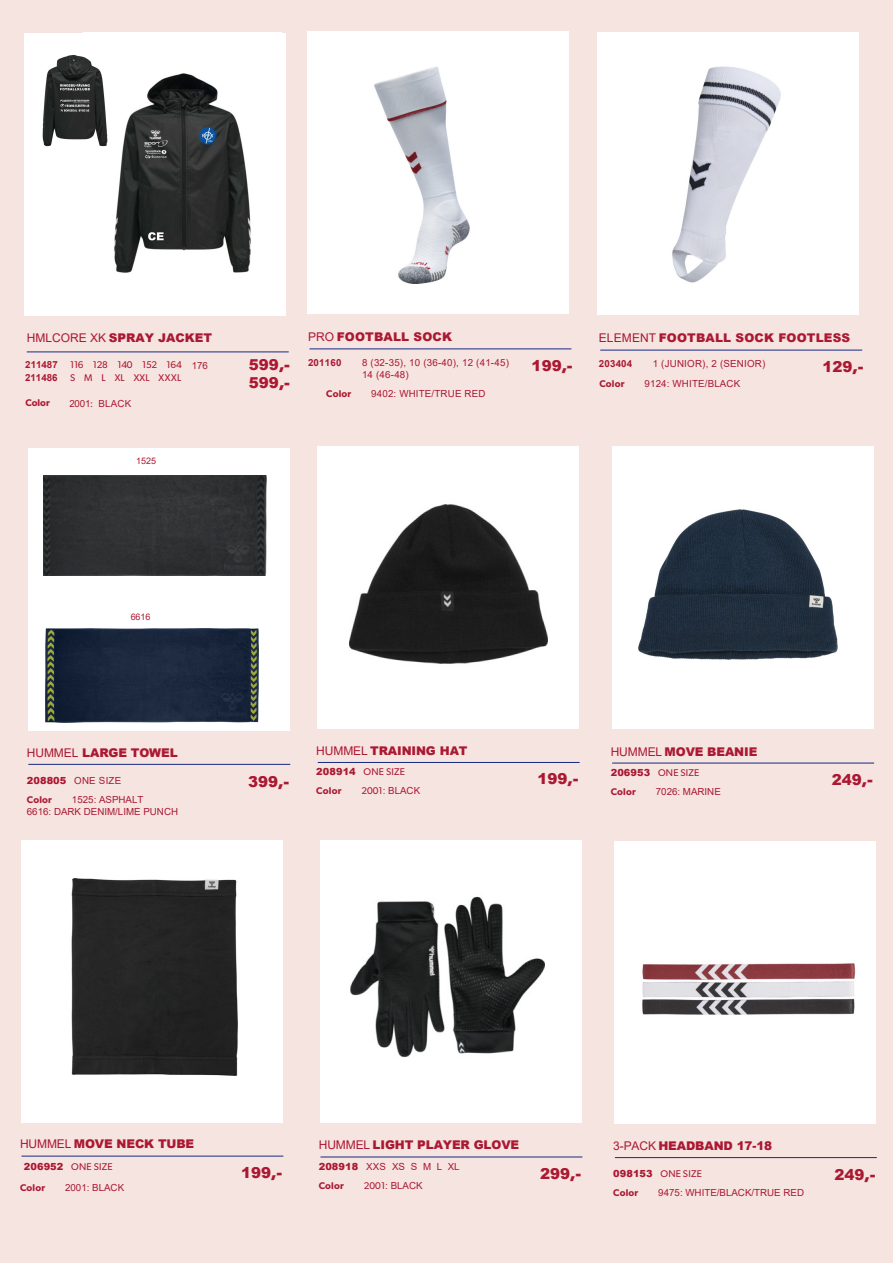
<style>
.page{position:relative;width:893px;height:1263px;background:#f6e4e0}
.page>*{position:absolute;margin:0;border:0;box-sizing:border-box;transform-origin:0 0}
.t1{font:900 15px/17.7px "Arial";color:#ab1832}
.t2{font:900 12px "Arial";letter-spacing:-.01em;color:#ab1832}
.t3{font:900 12px "Arial";letter-spacing:.015em;color:#ab1832}
.t4{font:9.75px/19.4px "Arial";color:#ab1832}
.t5{font:9.75px/19.4px "Gibson";letter-spacing:.02em;color:#ab1832}
.t6{font:9.75px "Arial";letter-spacing:.02em;color:#ab1832}
.t7{font:600 9.75px "Gibson";letter-spacing:.02em;color:#ab1832}
.t8{font:9.75px "Arial";color:#ab1832}
.t9{font:700 9.75px "Arial";letter-spacing:.01em;color:#ab1832}
.t10{font:9.75px "Gibson";letter-spacing:-.025em;color:#ab1832}
.t11{font:9.75px "Gibson";letter-spacing:.04em;color:#ab1832}
.t12{font:9px "Arial";letter-spacing:-.005em;color:#ab1832}
.s1{font-weight:400}
.s2{font-family:"Gibson";font-weight:700}
.s3{font-family:"Gibson"}
.s4{font-weight:900}
.s5{font-family:"Arial";font-weight:900}
.s6{font-weight:600}
.s7{font-style:inherit}
</style>
<div class="page">
<div style="left:614px;top:841px;width:262px;height:283px;background:#fff"></div>
<hr style="left:615px;top:1157px;width:262px;height:1px;background:#172983">
<img style="left:642px;top:963px;width:214px;height:52px">
<div style="left:21px;top:840px;width:262px;height:282px;background:#fff"></div>
<hr style="left:21px;top:1156px;width:262px;height:1px;background:#172983">
<div style="left:71px;top:878px;width:167px;height:197px;background:#252525"></div>
<div style="left:320px;top:840px;width:262px;height:283px;background:#fff"></div>
<hr style="left:320px;top:1157px;width:262px;height:1px;background:#172983">
<img style="left:350px;top:896px;width:195px;height:162px">
<div style="left:317px;top:446px;width:262px;height:283px;background:#fff"></div>
<hr style="left:318px;top:762px;width:262px;height:1px;background:#172983">
<img style="left:349px;top:504px;width:198px;height:160px">
<div style="left:612px;top:447px;width:262px;height:282px;background:#fff"></div>
<hr style="left:612px;top:763px;width:262px;height:1px;background:#172983">
<img style="left:638px;top:509px;width:199px;height:151px">
<div style="left:307px;top:31px;width:261px;height:283px;background:#fff"></div>
<hr style="left:309px;top:349px;width:262px;height:1px;background:#172983">
<img style="left:374px;top:66px;width:96px;height:218px">
<div style="left:597px;top:32px;width:262px;height:283px;background:#fff"></div>
<hr style="left:600px;top:350px;width:262px;height:1px;background:#172983">
<img style="left:672px;top:66px;width:109px;height:217px">
<div style="left:28px;top:448px;width:262px;height:283px;background:#fff"></div>
<img style="left:43px;top:512px;width:14px;height:64px">
<hr style="left:28px;top:764px;width:262px;height:1px;background:#172983">
<img style="left:45px;top:628px;width:213px;height:95px">
<img style="left:44px;top:476px;width:222px;height:99px">
<div style="left:24px;top:33px;width:262px;height:283px;background:#fff"></div>
<hr style="left:27px;top:352px;width:262px;height:1px;background:#172983">
<img style="left:114px;top:73px;width:137px;height:200px">
<img style="left:42px;top:54px;width:78px;height:111px">
<p class="t2" style="left:27px;top:329px;width:187px"><span class="s1">HML</span><span class="s1">CORE XK</span> SPRAY JACKET</p>
<p class="t8" style="left:192px;top:358px;width:18px">176</p>
<h1 class="t1" style="left:249px;top:355px;width:43px">599<span class="s2">,-<br></span>599<span class="s2">,-</span></h1>
<p class="t9" style="left:25px;top:358px;width:34px">211487</p>
<p class="t10" style="left:70px;top:359px;width:113px">116 128 140 152 164</p>
<p class="t9" style="left:25px;top:371px;width:34px">211486</p>
<p class="t11" style="left:70px;top:372px;width:113px">S M L XL XXL XXXL</p>
<p class="t7" style="left:25px;top:397px;width:26px">Color</p>
<p class="t8" style="left:69px;top:397px;width:63px">2001<span class="s3">:</span> BLACK</p>
<p class="t3" style="left:308px;top:327px;width:146px"><span class="s1">PRO</span> FOOTBALL SOCK</p>
<p class="t9" style="left:308px;top:356px;width:35px">201160</p>
<p class="t7" style="left:326px;top:388px;width:27px">Color</p>
<p class="t4" style="left:371px;top:384px;width:116px">9402: WHITE/TRUE RED</p>
<p class="t6" style="left:362px;top:356px;width:148px">8 (32-35), 10 (36-40), 12 (41-45)</p>
<h1 class="t1" style="left:532px;top:356px;width:43px">199<span class="s2">,-</span></h1>
<p class="t4" style="left:362px;top:364px;width:48px">14 (46-48)</p>
<p class="t12" style="left:136px;top:455px;width:22px">1525</p>
<p class="t3" style="left:599px;top:329px;width:253px"><span class="s1">ELEMENT</span> FOOTBALL SOCK FOOTLESS</p>
<p class="t9" style="left:599px;top:357px;width:35px">203404</p>
<h1 class="t1" style="left:822px;top:357px;width:43px">129<span class="s2">,-</span></h1>
<p class="t7" style="left:599px;top:378px;width:27px">Color</p>
<p class="t4" style="left:644px;top:354px;width:122px;text-indent:8px">1 (JUNIOR), 2 (SENIOR)<br>9124: WHITE/BLACK</p>
<p class="t12" style="left:131px;top:610px;width:21px">6616</p>
<p class="t2" style="left:27px;top:744px;width:152px"><span class="s1">HUMMEL</span> LARGE TOWEL</p>
<p class="t4" style="left:27px;top:770px;width:96px"><span class="s4">208805</span> ONE SIZE</p>
<p class="t7" style="left:27px;top:794px;width:27px">Color</p>
<p class="t4" style="left:27px;top:794px;width:153px;line-height:11.7px;text-indent:45px">1525: ASPHALT<br>6616: DARK DENIM/LIME PUNCH</p>
<h1 class="t1" style="left:248px;top:772px;width:43px">399<span class="s2">,-</span></h1>
<p class="t2" style="left:316px;top:742px;width:153px"><span class="s1">HUMMEL</span> TRAINING HAT</p>
<p class="t5" style="left:316px;top:762px;width:90px"><span class="s5">208914</span> ONE SIZE<br><span class="s6">Color</span></p>
<p class="t4" style="left:361px;top:781px;width:60px"><span class="s3">2001</span>: BLACK</p>
<h1 class="t1" style="left:537px;top:770px;width:43px">199<span class="s2">,-</span></h1>
<p class="t2" style="left:611px;top:742px;width:148px"><span class="s1">HUMMEL</span> MOVE BEANIE</p>
<p class="t5" style="left:611px;top:762px;width:90px"><span class="s5">206953</span> ONE SIZE<br><span class="s6">Color</span></p>
<p class="t8" style="left:656px;top:785px;width:67px">7026<span class="s7">:</span> MARINE</p>
<h1 class="t1" style="left:832px;top:770px;width:43px">249<span class="s2">,-</span></h1>
<p class="t2" style="left:20px;top:1135px;width:176px"><span class="s1">HUMMEL</span> MOVE NECK TUBE</p>
<p class="t5" style="left:20px;top:1157px;width:94px;line-height:20.2px;text-indent:4px"><span class="s5">206952</span> ONE SIZE<br><span class="s6">Color</span></p>
<p class="t4" style="left:65px;top:1178px;width:61px">2001: BLACK</p>
<h1 class="t1" style="left:241px;top:1164px;width:43px">199<span class="s2">,-</span></h1>
<p class="t2" style="left:319px;top:1136px;width:202px"><span class="s1">HUMMEL</span> LIGHT PLAYER GLOVE</p>
<p class="t4" style="left:319px;top:1156px;width:142px"><span class="s4">208918</span> XXS XS S M L XL</p>
<p class="t7" style="left:319px;top:1180px;width:27px">Color</p>
<p class="t4" style="left:364px;top:1176px;width:60px"><span class="s3">2001</span>: BLACK</p>
<h1 class="t1" style="left:540px;top:1164px;width:43px">299<span class="s2">,-</span></h1>
<p class="t2" style="left:613px;top:1137px;width:160px"><span class="s1">3-PACK</span> HEADBAND 17-18</p>
<p class="t5" style="left:613px;top:1164px;width:90px"><span class="s5">098153</span> ONE SIZE<br><span class="s6">Color</span></p>
<p class="t4" style="left:658px;top:1183px;width:147px">9475: WHITE/BLACK/TRUE RED</p>
<h1 class="t1" style="left:834px;top:1165px;width:43px">249<span class="s2">,-</span></h1>
</div>
